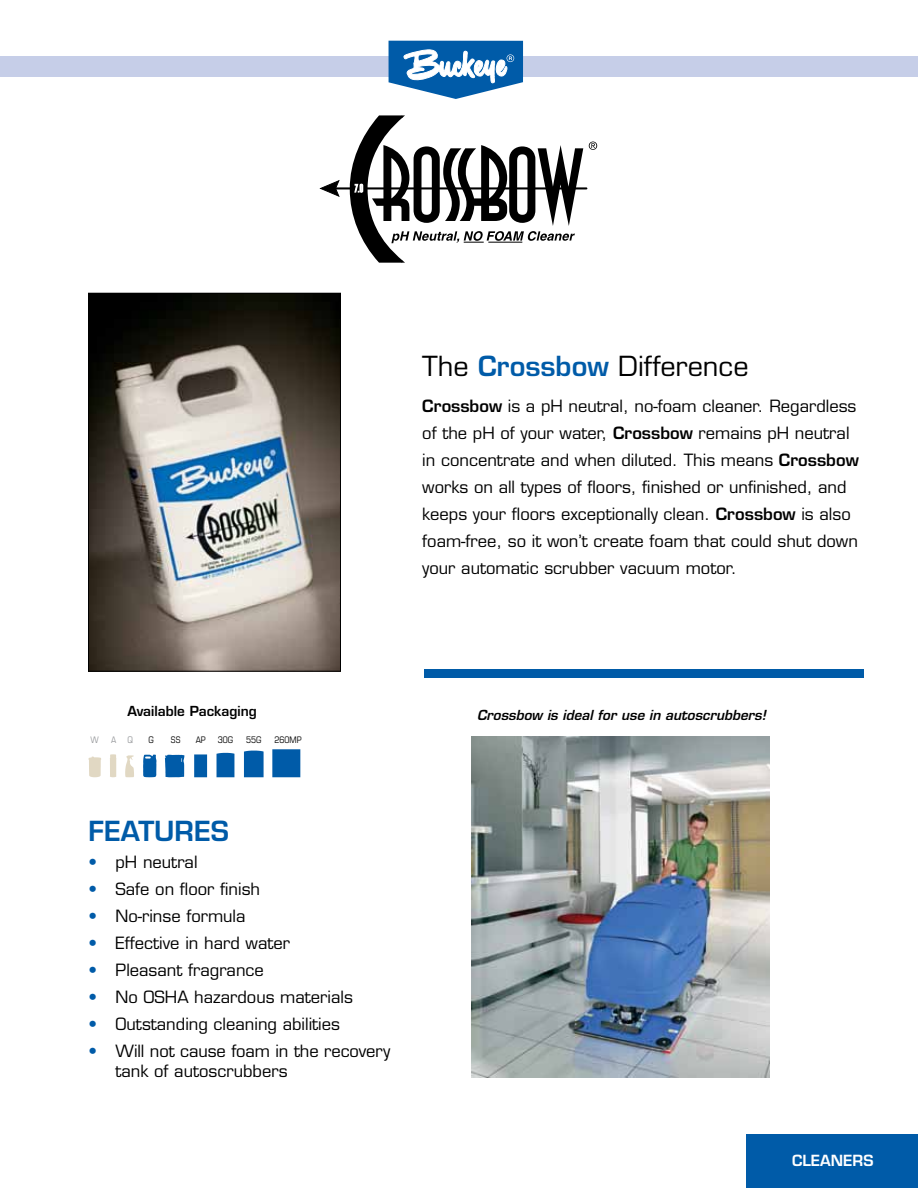
<style>
.page{position:relative;width:918px;height:1188px;background:#fff}
.page>*{position:absolute;margin:0;border:0;box-sizing:border-box;transform-origin:0 0}
.t1{font:27px "Eurostile LT Std";color:#000}
.t2{font:600 27px "Eurostile LT Std";color:#005ba8}
.t3{font:16.5px/27px "Eurostile LT Std";color:#000}
.t4{font:600 15px "Eurostile LT Std";color:#fff}
.t5{font:italic 600 13.5px "Eurostile LT Std";color:#000}
.t6{font:600 13.5px "Eurostile LT Std";color:#000}
.t7{font:condensed 9px "Eurostile LT Std";color:#000}
.t8{font:condensed 9px "Eurostile LT Std";color:#939598}
.s1{font-weight:600;color:#005ba8}
.s2{font-weight:600}
.s3{color:#005ba8}
</style>
<div class="page">
<div style="left:0;top:56px;width:918px;height:20px;background:#c6cee8"></div>
<svg style="left:389px;top:41px;width:134px;height:58px"></svg>
<hr style="left:365px;top:187px;width:221px;height:2px;background:#000">
<svg style="left:320px;top:115px;width:263px;height:148px"></svg>
<svg style="left:589px;top:142px;width:8px;height:8px"></svg>
<div style="left:746px;top:1134px;width:172px;height:54px;background:#005ba8"></div>
<img style="left:90px;top:295px;width:249px;height:374px">
<div style="left:88px;top:293px;width:253px;height:378px;border:1px solid #000"></div>
<svg style="left:89px;top:757px;width:12px;height:20px"></svg>
<svg style="left:110px;top:754px;width:6px;height:23px"></svg>
<svg style="left:125px;top:755px;width:9px;height:22px"></svg>
<svg style="left:143px;top:755px;width:13px;height:22px"></svg>
<svg style="left:165px;top:755px;width:19px;height:22px"></svg>
<svg style="left:194px;top:754px;width:13px;height:23px"></svg>
<svg style="left:217px;top:753px;width:17px;height:24px"></svg>
<svg style="left:244px;top:751px;width:20px;height:26px"></svg>
<svg style="left:272px;top:749px;width:28px;height:28px"></svg>
<img style="left:472px;top:737px;width:298px;height:341px">
<div style="left:424px;top:670px;width:440px;height:8px;background:#005ba8"></div>
<h1 class="t1" style="left:422px;top:350px;width:328px">The <span class="s1">Crossbow</span> Difference</h1>
<p class="t3" style="left:422px;top:393px;width:438px"><span class="s2">Crossbow</span> is a pH neutral, no-foam cleaner. Regardless of the pH of your water, <span class="s2">Crossbow</span> remains pH neutral in concentrate and when diluted. This means <span class="s2">Crossbow </span>works on all types of floors, finished or unfinished, and keeps your floors exceptionally clean. <span class="s2">Crossbow</span> is also foam-free, so it won’t create foam that could shut down your automatic scrubber vacuum motor.</p>
<p class="t6" style="left:127px;top:703px;width:131px">Available Packaging</p>
<p class="t8" style="left:90px;top:735px;width:10px">W</p>
<p class="t8" style="left:111px;top:735px;width:23px">A Q</p>
<p class="t7" style="left:148px;top:735px;width:7px">G</p>
<p class="t7" style="left:171px;top:735px;width:11px">SS</p>
<p class="t7" style="left:196px;top:735px;width:11px">AP</p>
<p class="t7" style="left:218px;top:735px;width:17px">30G</p>
<p class="t7" style="left:246px;top:735px;width:17px">55G</p>
<p class="t7" style="left:275px;top:735px;width:29px">260MP</p>
<h1 class="t2" style="left:88px;top:814px;width:142px">FEATURES</h1>
<p class="t3" style="left:88px;top:849px;width:111px"><span class="s3">•</span> pH neutral</p>
<p class="t3" style="left:88px;top:876px;width:173px"><span class="s3">•</span> Safe on floor finish</p>
<p class="t3" style="left:88px;top:903px;width:159px"><span class="s3">•</span> No-rinse formula</p>
<p class="t3" style="left:88px;top:930px;width:203px"><span class="s3">•</span> Effective in hard water</p>
<p class="t3" style="left:88px;top:957px;width:177px"><span class="s3">•</span> Pleasant fragrance</p>
<p class="t3" style="left:88px;top:984px;width:266px"><span class="s3">•</span> No OSHA hazardous materials</p>
<p class="t3" style="left:88px;top:1011px;width:253px"><span class="s3">•</span> Outstanding cleaning abilities</p>
<p class="t3" style="left:115px;top:1041px;width:276px;line-height:19.8px;text-indent:-27px"><span class="s3">•</span> Will not cause foam in the recovery tank of autoscrubbers</p>
<p class="t5" style="left:477px;top:707px;width:290px">Crossbow is ideal for use in autoscrubbers!</p>
<p class="t4" style="left:792px;top:1151px;width:83px">CLEANERS</p>
</div>
